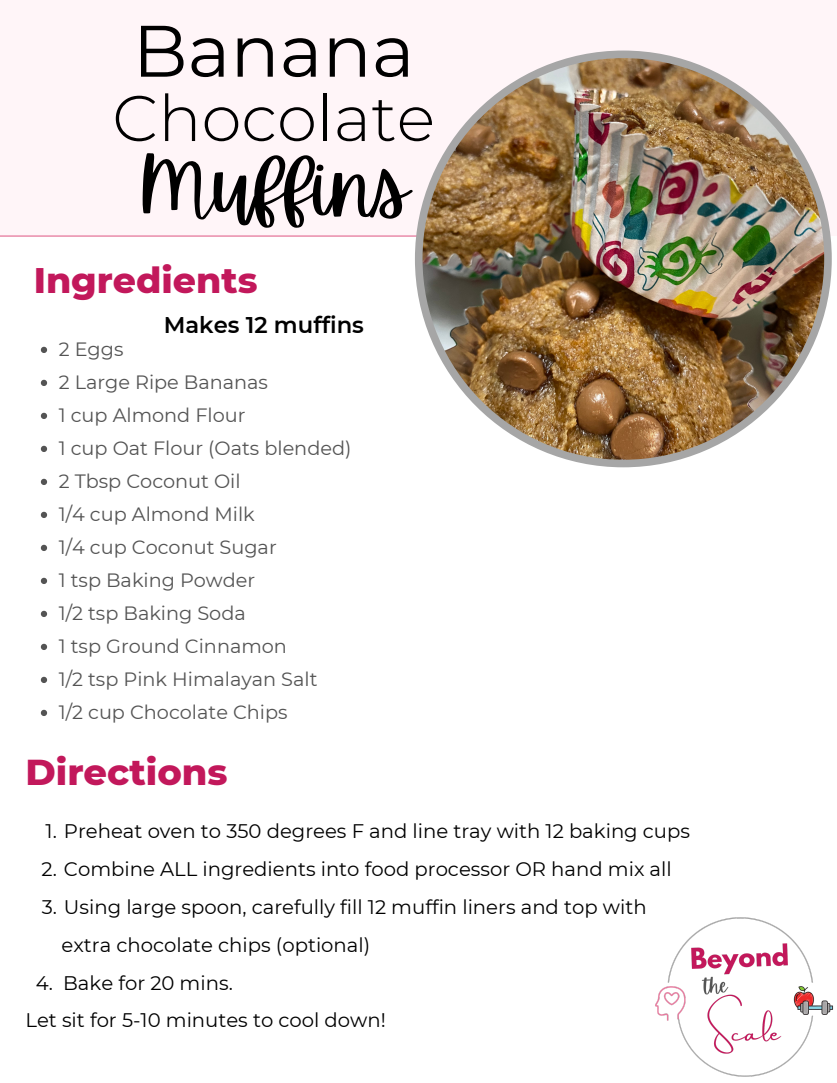
<style>
.page{position:relative;width:837px;height:1083px;background:#fff}
.page>*{position:absolute;margin:0;border:0;box-sizing:border-box;transform-origin:0 0}
.t1{font:79.98px "Apricots";color:#000}
.t2{font:72.71px "Montserrat";color:#000}
.t3{font:300 64.23px "Montserrat";color:#000}
.t4{font:800 36.75px "Montserrat";color:#c2185b}
.t5{font:800 36.31px "Montserrat";color:#c2185b}
.t6{font:600 22.66px "Montserrat";color:#000}
.t7{font:19.6px "Montserrat";color:#000}
.t8{font:19.25px "Montserrat";color:#545454}
</style>
<div class="page">
<div style="left:0;top:0;width:837px;height:235px;background:#fff5f8"></div>
<hr style="left:0;top:235px;width:427px;height:2px;background:#e67c9f">
<img style="left:415px;top:51px;width:417px;height:416px">
<img style="left:655px;top:917px;width:179px;height:160px">
<svg style="left:41px;top:347px;width:6px;height:6px"></svg>
<svg style="left:41px;top:380px;width:6px;height:6px"></svg>
<svg style="left:41px;top:413px;width:6px;height:6px"></svg>
<svg style="left:41px;top:446px;width:6px;height:6px"></svg>
<svg style="left:41px;top:479px;width:6px;height:6px"></svg>
<svg style="left:41px;top:512px;width:6px;height:6px"></svg>
<svg style="left:41px;top:545px;width:6px;height:6px"></svg>
<svg style="left:41px;top:578px;width:6px;height:6px"></svg>
<svg style="left:41px;top:611px;width:6px;height:6px"></svg>
<svg style="left:41px;top:644px;width:6px;height:6px"></svg>
<svg style="left:41px;top:677px;width:6px;height:6px"></svg>
<svg style="left:41px;top:710px;width:6px;height:6px"></svg>
<p class="t2" style="left:133px;top:6px;width:283px">Banana</p>
<p class="t3" style="left:112px;top:79px;width:324px">Chocolate</p>
<p class="t1" style="left:139px;top:141px;width:272px">Muffins</p>
<p class="t5" style="left:34px;top:258px;width:225px">Ingredients</p>
<p class="t6" style="left:164px;top:311px;width:202px">Makes 12 muffins</p>
<p class="t8" style="left:59px;top:337px;width:66px">2 Eggs</p>
<p class="t8" style="left:59px;top:370px;width:211px">2 Large Ripe Bananas</p>
<p class="t8" style="left:59px;top:403px;width:188px">1 cup Almond Flour</p>
<p class="t8" style="left:59px;top:436px;width:294px">1 cup Oat Flour (Oats blended)</p>
<p class="t8" style="left:59px;top:469px;width:183px">2 Tbsp Coconut Oil</p>
<p class="t8" style="left:59px;top:502px;width:198px">1/4 cup Almond Milk</p>
<p class="t8" style="left:59px;top:535px;width:219px">1/4 cup Coconut Sugar</p>
<p class="t8" style="left:59px;top:568px;width:198px">1 tsp Baking Powder</p>
<p class="t8" style="left:59px;top:601px;width:188px">1/2 tsp Baking Soda</p>
<p class="t8" style="left:59px;top:634px;width:230px">1 tsp Ground Cinnamon</p>
<p class="t8" style="left:59px;top:667px;width:260px">1/2 tsp Pink Himalayan Salt</p>
<p class="t8" style="left:59px;top:700px;width:230px">1/2 cup Chocolate Chips</p>
<p class="t4" style="left:25px;top:749px;width:204px">Directions</p>
<p class="t7" style="left:46px;top:819px;width:646px">1. Preheat oven to 350 degrees F and line tray with 12 baking cups</p>
<p class="t7" style="left:42px;top:857px;width:631px">2. Combine ALL ingredients into food processor OR hand mix all</p>
<p class="t7" style="left:42px;top:895px;width:606px">3. Using large spoon, carefully fill 12 muffin liners and top with</p>
<p class="t7" style="left:61px;top:933px;width:310px">extra chocolate chips (optional)</p>
<p class="t7" style="left:36px;top:970px;width:199px">4. Bake for 20 mins.</p>
<p class="t7" style="left:25px;top:1008px;width:362px">Let sit for 5-10 minutes to cool down!</p>
</div>
